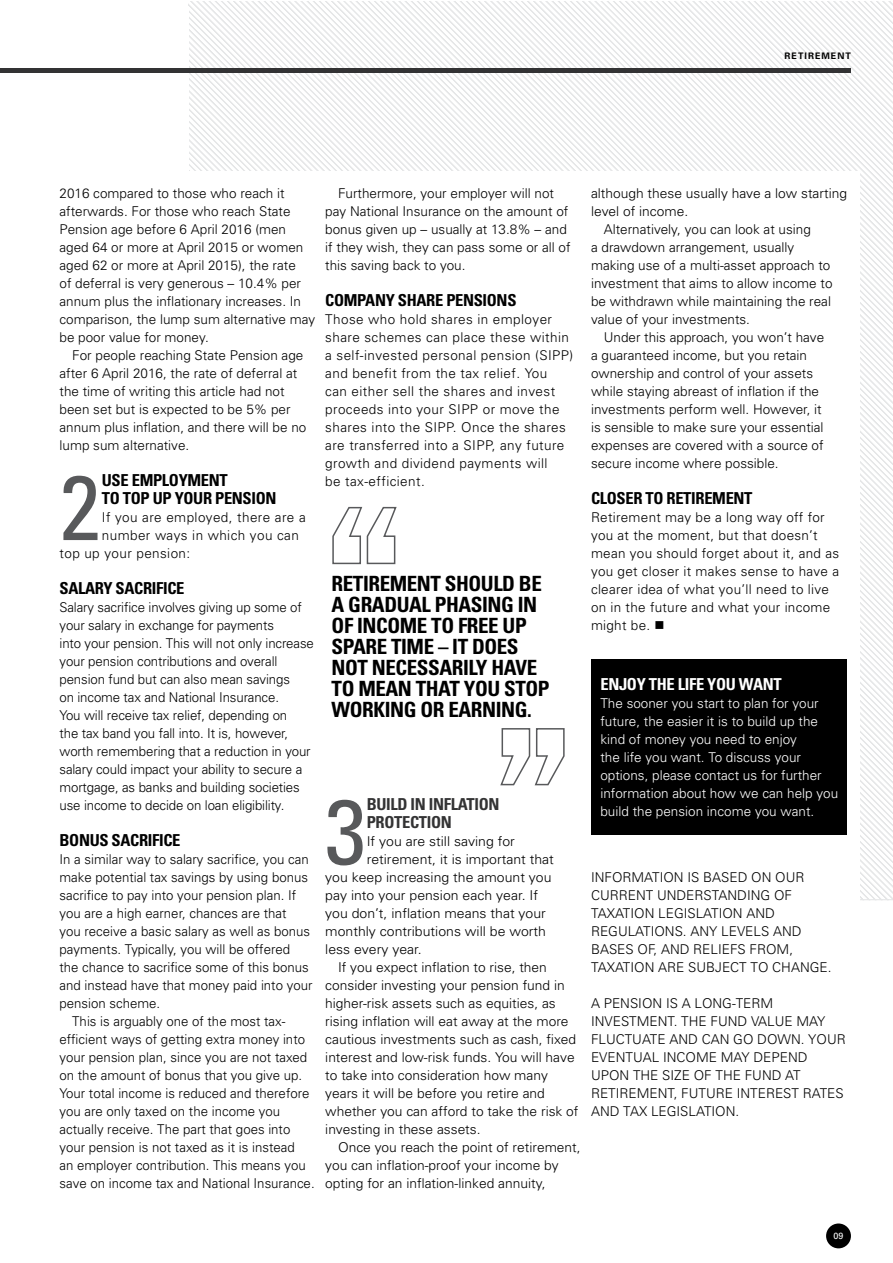
<style>
.page{position:relative;width:893px;height:1263px;background:#fff}
.page>*{position:absolute;margin:0;border:0;box-sizing:border-box;transform-origin:0 0}
.t1{font:condensed 91.35px "Univers";color:#58595b}
.t2{font:700 condensed 21px/21px "Univers";letter-spacing:-.02em;color:#000}
.t3{font:700 condensed 16.5px/18px "Univers";letter-spacing:-.02em;color:#000}
.t4{font:700 condensed 16.5px/18px "Univers";letter-spacing:-.02em;color:#333334}
.t5{font:700 condensed 16.5px "Univers";letter-spacing:-.02em;color:#fff}
.t6{font:300 13.5px/18px "Univers";color:#000}
.t7{font:300 13.5px/18px "Univers";letter-spacing:.03em;color:#000}
.t8{font:300 13.5px/18px "Univers";color:#fff}
.t9{font:300 13.5px/18px "Univers";letter-spacing:.02em;color:#000}
.t10{font:300 13.5px "Univers";color:#000;scale:1.04 1}
.t11{font:700 9px "Univers";letter-spacing:.11em;color:#000}
.t12{font:9px "Univers";color:#fff}
</style>
<div class="page">
<svg style="left:193px;top:1px;width:699px;height:732px"></svg>
<div style="left:36px;top:172px;width:824px;height:934px;background:#fff"></div>
<div style="left:826px;top:1223px;width:25px;height:25px;background:#000;border-radius:50%"></div>
<div style="left:0;top:68px;width:850px;height:5px;background:#333334"></div>
<div style="left:592px;top:659px;width:255px;height:176px;background:#000"></div>
<svg style="left:332px;top:506px;width:65px;height:59px"></svg>
<svg style="left:500px;top:728px;width:65px;height:58px"></svg>
<p class="t11" style="left:784px;top:50px;width:68px">RETIREMENT</p>
<p class="t6" style="left:60px;top:184px;width:257px">2016 compared to those who reach it afterwards. For those who reach State Pension age before 6 April 2016 (men aged 64 or more at April 2015 or women aged 62 or more at April 2015), the rate<br>of deferral is very generous – 10.4% per annum plus the inflationary increases. In comparison, the lump sum alternative may be poor value for money.</p>
<p class="t6" style="left:60px;top:346px;width:248px;text-indent:13px">For people reaching State Pension age after 6 April 2016, the rate of deferral at the time of writing this article had not been set but is expected to be 5% per annum plus inflation, and there will be no lump sum alternative.</p>
<h1 class="t1" style="left:60px;top:450px;width:42px">2</h1>
<p class="t3" style="left:102px;top:471px;width:176px">USE EMPLOYMENT<br>TO TOP UP YOUR PENSION</p>
<p class="t7" style="left:102px;top:508px;width:205px">If you are employed, there are a</p>
<p class="t7" style="left:102px;top:526px;width:198px">number ways in which you can</p>
<p class="t7" style="left:60px;top:544px;width:132px">top up your pension:</p>
<p class="t3" style="left:60px;top:579px;width:127px">SALARY SACRIFICE</p>
<p class="t6" style="left:60px;top:598px;width:256px">Salary sacrifice involves giving up some of your salary in exchange for payments<br>into your pension. This will not only increase your pension contributions and overall pension fund but can also mean savings<br>on income tax and National Insurance.<br>You will receive tax relief, depending on<br>the tax band you fall into. It is, however, worth remembering that a reduction in your salary could impact your ability to secure a mortgage, as banks and building societies use income to decide on loan eligibility.</p>
<p class="t3" style="left:60px;top:831px;width:122px">BONUS SACRIFICE</p>
<p class="t6" style="left:60px;top:850px;width:251px">In a similar way to salary sacrifice, you can</p>
<p class="t6" style="left:60px;top:868px;width:250px">make potential tax savings by using bonus</p>
<p class="t6" style="left:60px;top:886px;width:238px">sacrifice to pay into your pension plan. If</p>
<p class="t6" style="left:60px;top:904px;width:228px">you are a high earner, chances are that</p>
<p class="t6" style="left:60px;top:922px;width:252px">you receive a basic salary as well as bonus</p>
<p class="t6" style="left:60px;top:940px;width:232px">payments. Typically, you will be offered</p>
<p class="t6" style="left:60px;top:958px;width:251px">the chance to sacrifice some of this bonus</p>
<p class="t6" style="left:60px;top:976px;width:254px">and instead have that money paid into your</p>
<p class="t6" style="left:60px;top:994px;width:102px">pension scheme.</p>
<p class="t6" style="left:72px;top:1012px;width:215px">This is arguably one of the most tax-</p>
<p class="t6" style="left:60px;top:1030px;width:247px">efficient ways of getting extra money into</p>
<p class="t6" style="left:60px;top:1048px;width:249px">your pension plan, since you are not taxed</p>
<p class="t6" style="left:60px;top:1066px;width:244px">on the amount of bonus that you give up.</p>
<p class="t6" style="left:60px;top:1084px;width:251px">Your total income is reduced and therefore</p>
<p class="t6" style="left:60px;top:1102px;width:222px">you are only taxed on the income you</p>
<p class="t6" style="left:60px;top:1120px;width:232px">actually receive. The part that goes into</p>
<p class="t6" style="left:60px;top:1138px;width:237px">your pension is not taxed as it is instead</p>
<p class="t6" style="left:60px;top:1156px;width:248px">an employer contribution. This means you</p>
<p class="t6" style="left:60px;top:1174px;width:257px">save on income tax and National Insurance.</p>
<p class="t6" style="left:325px;top:184px;width:247px;text-indent:13px">Furthermore, your employer will not pay National Insurance on the amount of bonus given up – usually at 13.8% – and if they wish, they can pass some or all of this saving back to you.</p>
<p class="t3" style="left:325px;top:291px;width:193px">COMPANY SHARE PENSIONS</p>
<p class="t7" style="left:325px;top:310px;width:249px">Those who hold shares in employer share schemes can place these within a self-invested personal pension (SIPP) and benefit from the tax relief. You<br>can either sell the shares and invest proceeds into your SIPP or move the shares into the SIPP. Once the shares are transferred into a SIPP, any future growth and dividend payments will<br>be tax-efficient.</p>
<h2 class="t2" style="left:332px;top:573px;width:219px">RETIREMENT SHOULD BE<br>A GRADUAL PHASING IN<br>OF INCOME TO FREE UP<br>SPARE TIME – IT DOES<br>NOT NECESSARILY HAVE<br>TO MEAN THAT YOU STOP<br>WORKING OR EARNING.</h2>
<h1 class="t1" style="left:325px;top:774px;width:42px">3</h1>
<p class="t4" style="left:367px;top:795px;width:134px">BUILD IN INFLATION<br>PROTECTION</p>
<p class="t10" style="left:367px;top:833px;width:144px">If you are still saving for</p>
<p class="t10" style="left:367px;top:851px;width:182px">retirement, it is important that</p>
<p class="t10" style="left:325px;top:869px;width:219px">you keep increasing the amount you</p>
<p class="t10" style="left:325px;top:887px;width:206px">pay into your pension each year. If</p>
<p class="t10" style="left:325px;top:905px;width:214px">you don’t, inflation means that your</p>
<p class="t10" style="left:325px;top:923px;width:214px">monthly contributions will be worth</p>
<p class="t10" style="left:325px;top:941px;width:94px">less every year.</p>
<p class="t6" style="left:338px;top:958px;width:210px">If you expect inflation to rise, then</p>
<p class="t6" style="left:325px;top:976px;width:241px">consider investing your pension fund in</p>
<p class="t6" style="left:325px;top:994px;width:232px">higher-risk assets such as equities, as</p>
<p class="t6" style="left:325px;top:1012px;width:245px">rising inflation will eat away at the more</p>
<p class="t6" style="left:325px;top:1030px;width:252px">cautious investments such as cash, fixed</p>
<p class="t6" style="left:325px;top:1048px;width:251px">interest and low-risk funds. You will have</p>
<p class="t6" style="left:325px;top:1066px;width:224px">to take into consideration how many</p>
<p class="t6" style="left:325px;top:1084px;width:221px">years it will be before you retire and</p>
<p class="t6" style="left:325px;top:1102px;width:255px">whether you can afford to take the risk of</p>
<p class="t6" style="left:325px;top:1120px;width:157px">investing in these assets.</p>
<p class="t6" style="left:338px;top:1138px;width:244px">Once you reach the point of retirement,</p>
<p class="t6" style="left:325px;top:1156px;width:235px">you can inflation-proof your income by</p>
<p class="t6" style="left:325px;top:1174px;width:222px">opting for an inflation-linked annuity,</p>
<p class="t6" style="left:591px;top:184px;width:258px">although these usually have a low starting</p>
<p class="t6" style="left:591px;top:202px;width:99px">level of income.</p>
<p class="t6" style="left:604px;top:220px;width:209px">Alternatively, you can look at using</p>
<p class="t6" style="left:591px;top:238px;width:205px">a drawdown arrangement, usually</p>
<p class="t6" style="left:591px;top:256px;width:241px">making use of a multi-asset approach to</p>
<p class="t6" style="left:591px;top:274px;width:243px">investment that aims to allow income to</p>
<p class="t6" style="left:591px;top:292px;width:242px">be withdrawn while maintaining the real</p>
<p class="t6" style="left:591px;top:310px;width:161px">value of your investments.</p>
<p class="t6" style="left:604px;top:328px;width:222px">Under this approach, you won’t have</p>
<p class="t6" style="left:591px;top:346px;width:218px">a guaranteed income, but you retain</p>
<p class="t6" style="left:591px;top:364px;width:224px">ownership and control of your assets</p>
<p class="t6" style="left:591px;top:382px;width:230px">while staying abreast of inflation if the</p>
<p class="t6" style="left:591px;top:400px;width:232px">investments perform well. However, it</p>
<p class="t6" style="left:591px;top:418px;width:234px">is sensible to make sure your essential</p>
<p class="t6" style="left:591px;top:436px;width:234px">expenses are covered with a source of</p>
<p class="t6" style="left:591px;top:454px;width:189px">secure income where possible.</p>
<p class="t3" style="left:591px;top:489px;width:163px">CLOSER TO RETIREMENT</p>
<p class="t9" style="left:591px;top:508px;width:250px">Retirement may be a long way off for you at the moment, but that doesn’t mean you should forget about it, and as you get closer it makes sense to have a clearer idea of what you’ll need to live on in the future and what your income might be.</p>
<p class="t5" style="left:600px;top:674px;width:183px">ENJOY THE LIFE YOU WANT</p>
<p class="t8" style="left:600px;top:694px;width:239px">The sooner you start to plan for your future, the easier it is to build up the kind of money you need to enjoy<br>the life you want. To discuss your options, please contact us for further information about how we can help you build the pension income you want.</p>
<p class="t6" style="left:591px;top:868px;width:242px">INFORMATION IS BASED ON OUR<br>CURRENT UNDERSTANDING OF<br>TAXATION LEGISLATION AND<br>REGULATIONS. ANY LEVELS AND<br>BASES OF, AND RELIEFS FROM,<br>TAXATION ARE SUBJECT TO CHANGE.</p>
<p class="t6" style="left:591px;top:994px;width:256px">A PENSION IS A LONG-TERM<br>INVESTMENT. THE FUND VALUE MAY<br>FLUCTUATE AND CAN GO DOWN. YOUR<br>EVENTUAL INCOME MAY DEPEND<br>UPON THE SIZE OF THE FUND AT<br>RETIREMENT, FUTURE INTEREST RATES<br>AND TAX LEGISLATION.</p>
<p class="t12" style="left:833px;top:1230px;width:12px">09</p>
</div>
